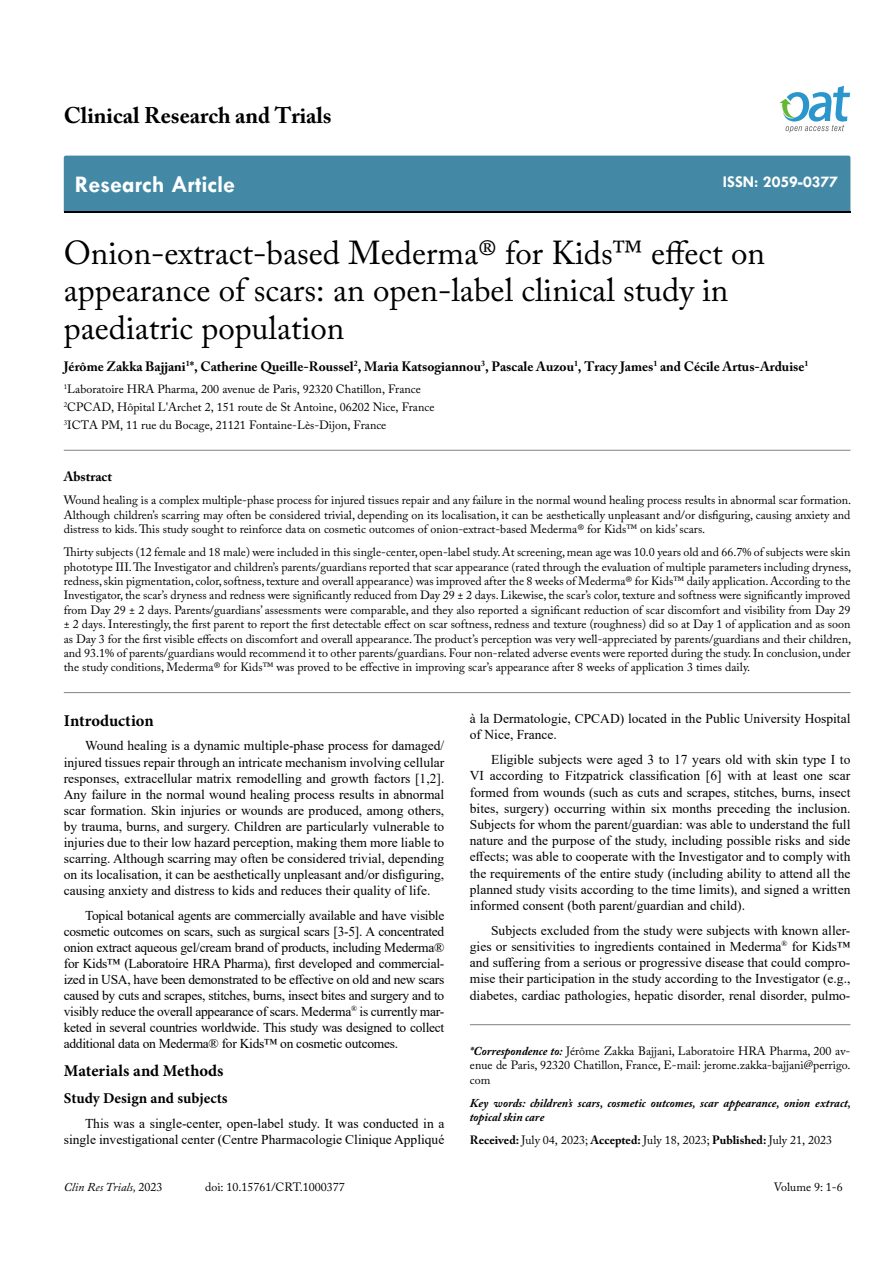
<style>
.page{position:relative;width:893px;height:1263px;background:#fff}
.page>*{position:absolute;margin:0;border:0;box-sizing:border-box;transform-origin:0 0}
.t1{font:33px/37.5px "Adobe Caslon Pro";color:#000}
.t2{font:700 24px "Tw Cen";color:#fff}
.t3{font:700 22.5px "Adobe Caslon Pro";color:#000}
.t4{font:700 16.5px "Minion Pro";color:#000}
.t5{font:700 16.5px "Tw Cen";color:#fff}
.t6{font:700 15px "Minion Pro";color:#000}
.t7{font:13.5px/16px "Times New Roman";color:#000;text-align:justify}
.t8{font:700 13.5px "Adobe Caslon Pro";color:#000}
.t9{font:12px/14.4px "Adobe Caslon Pro";color:#000;text-align:justify}
.t10{font:italic 700 12px/14.4px "Adobe Caslon Pro";color:#000}
.t11{font:italic 12px "Adobe Caslon Pro";color:#000}
.s1{font-weight:700;font-style:italic}
.s2{font-weight:700}
.s3{font-style:normal}
</style>
<div class="page">
<div style="left:64px;top:156px;width:786px;height:56px;background:#4389a5"></div>
<svg style="left:779px;top:86px;width:71px;height:47px"></svg>
<hr style="left:64px;top:450px;width:786px;height:1px;background:#808285">
<hr style="left:64px;top:692px;width:786px;height:1px;background:#808285">
<hr style="left:470px;top:1024px;width:380px;height:1px;background:#808285">
<h3 class="t3" style="left:64px;top:102px;width:269px">Clinical Research and Trials</h3>
<h2 class="t2" style="left:75px;top:170px;width:162px">Research Article</h2>
<p class="t5" style="left:723px;top:172px;width:117px">ISSN: 2059-0377</p>
<h1 class="t1" style="left:64px;top:234px;width:703px">Onion-extract-based Mederma® for Kids™ effect on appearance of scars: an open-label clinical study in paediatric population</h1>
<p class="t8" style="left:64px;top:358px;width:746px">Jérôme Zakka Bajjani<sup>1</sup>*, Catherine Queille-Roussel<sup>2</sup>, Maria Katsogiannou<sup>3</sup>, Pascale Auzou<sup>1</sup>, Tracy James<sup>1</sup> and Cécile Artus-Arduise<sup>1</sup></p>
<p class="t9" style="left:64px;top:380px;width:372px;line-height:18px;text-align:left"><sup>1</sup>Laboratoire HRA Pharma, 200 avenue de Paris, 92320 Chatillon, France<br><sup>2</sup>CPCAD, Hôpital L'Archet 2, 151 route de St Antoine, 06202 Nice, France<br><sup>3</sup>ICTA PM, 11 rue du Bocage, 21121 Fontaine-Lès-Dijon, France</p>
<p class="t8" style="left:64px;top:469px;width:50px">Abstract</p>
<p class="t9" style="left:64px;top:493px;width:789px">Wound healing is a complex multiple-phase process for injured tissues repair and any failure in the normal wound healing process results in abnormal scar formation.<br>Although children’s scarring may often be considered trivial, depending on its localisation, it can be aesthetically unpleasant and/or disfiguring, causing anxiety and distress to kids. This study sought to reinforce data on cosmetic outcomes of onion-extract-based Mederma® for Kids™ on kids’ scars.</p>
<p class="t9" style="left:64px;top:545px;width:789px">Thirty subjects (12 female and 18 male) were included in this single-center, open-label study. At screening, mean age was 10.0 years old and 66.7% of subjects were skin phototype III. The Investigator and children’s parents/guardians reported that scar appearance (rated through the evaluation of multiple parameters including dryness, redness, skin pigmentation, color, softness, texture and overall appearance) was improved after the 8 weeks of Mederma® for Kids™ daily application. According to the Investigator, the scar’s dryness and redness were significantly reduced from Day 29 ± 2 days. Likewise, the scar’s color, texture and softness were significantly improved from Day 29 ± 2 days. Parents/guardians’ assessments were comparable, and they also reported a significant reduction of scar discomfort and visibility from Day 29 ± 2 days. Interestingly, the first parent to report the first detectable effect on scar softness, redness and texture (roughness) did so at Day 1 of application and as soon as Day 3 for the first visible effects on discomfort and overall appearance. The product’s perception was very well-appreciated by parents/guardians and their children, and 93.1% of parents/guardians would recommend it to other parents/guardians. Four non-related adverse events were reported during the study. In conclusion, under the study conditions, Mederma® for Kids™ was proved to be effective in improving scar’s appearance after 8 weeks of application 3 times daily.</p>
<p class="t4" style="left:64px;top:709px;width:91px">Introduction</p>
<p class="t7" style="left:64px;top:737px;width:382px;text-indent:21px">Wound healing is a dynamic multiple-phase process for damaged/ injured tissues repair through an intricate mechanism involving cellular responses, extracellular matrix remodelling and growth factors [1,2].<br>Any failure in the normal wound healing process results in abnormal scar formation. Skin injuries or wounds are produced, among others, by trauma, burns, and surgery. Children are particularly vulnerable to injuries due to their low hazard perception, making them more liable to scarring. Although scarring may often be considered trivial, depending on its localisation, it can be aesthetically unpleasant and/or disfiguring, causing anxiety and distress to kids and reduces their quality of life.</p>
<p class="t7" style="left:64px;top:906px;width:382px;text-indent:21px">Topical botanical agents are commercially available and have visible cosmetic outcomes on scars, such as surgical scars [3-5]. A concentrated onion extract aqueous gel/cream brand of products, including Mederma® for Kids™ (Laboratoire HRA Pharma), first developed and commercial&shy;ized in USA, have been demonstrated to be effective on old and new scars caused by cuts and scrapes, stitches, burns, insect bites and surgery and to visibly reduce the overall appearance of scars. Mederma<sup>®</sup> is currently mar&shy;keted in several countries worldwide. This study was designed to collect additional data on Mederma® for Kids™ on cosmetic outcomes.</p>
<p class="t4" style="left:64px;top:1059px;width:161px">Materials and Methods</p>
<p class="t6" style="left:64px;top:1087px;width:165px">Study Design and subjects</p>
<p class="t7" style="left:64px;top:1114px;width:382px;text-align:right">This was a single-center, open-label study. It was conducted in a single investigational center (Centre Pharmacologie Clinique Appliqué</p>
<p class="t7" style="left:470px;top:710px;width:382px">à la Dermatologie, CPCAD) located in the Public University Hospital of Nice, France.</p>
<p class="t7" style="left:470px;top:751px;width:382px;text-indent:21px">Eligible subjects were aged 3 to 17 years old with skin type I to VI according to Fitzpatrick classification [6] with at least one scar formed from wounds (such as cuts and scrapes, stitches, burns, insect bites, surgery) occurring within six months preceding the inclusion.<br>Subjects for whom the parent/guardian: was able to understand the full nature and the purpose of the study, including possible risks and side effects; was able to cooperate with the Investigator and to comply with the requirements of the entire study (including ability to attend all the planned study visits according to the time limits), and signed a written informed consent (both parent/guardian and child).</p>
<p class="t7" style="left:470px;top:922px;width:382px;text-indent:21px">Subjects excluded from the study were subjects with known aller&shy;gies or sensitivities to ingredients contained in Mederma<sup>®</sup> for Kids™ and suffering from a serious or progressive disease that could compro&shy;mise their participation in the study according to the Investigator (e.g., diabetes, cardiac pathologies, hepatic disorder, renal disorder, pulmo-</p>
<p class="t9" style="left:470px;top:1043px;width:382px"><span class="s1">*Correspondence to:</span> Jérôme Zakka Bajjani, Laboratoire HRA Pharma, 200 av&shy;enue de Paris, 92320 Chatillon, France, E-mail: jerome.zakka-bajjani@perrigo. com</p>
<p class="t10" style="left:470px;top:1095px;width:382px">Key words: children’s scars, cosmetic outcomes, scar appearance, onion extract, topical skin care</p>
<p class="t9" style="left:470px;top:1132px;width:364px"><span class="s2">Received:</span> July 04, 2023; <span class="s2">Accepted:</span> July 18, 2023; <span class="s2">Published:</span> July 21, 2023</p>
<p class="t11" style="left:64px;top:1180px;width:100px">Clin Res Trials, <span class="s3">2023</span></p>
<p class="t9" style="left:205px;top:1180px;width:141px">doi: 10.15761/CRT.1000377</p>
<p class="t9" style="left:774px;top:1180px;width:71px">Volume 9: 1-6</p>
</div>
